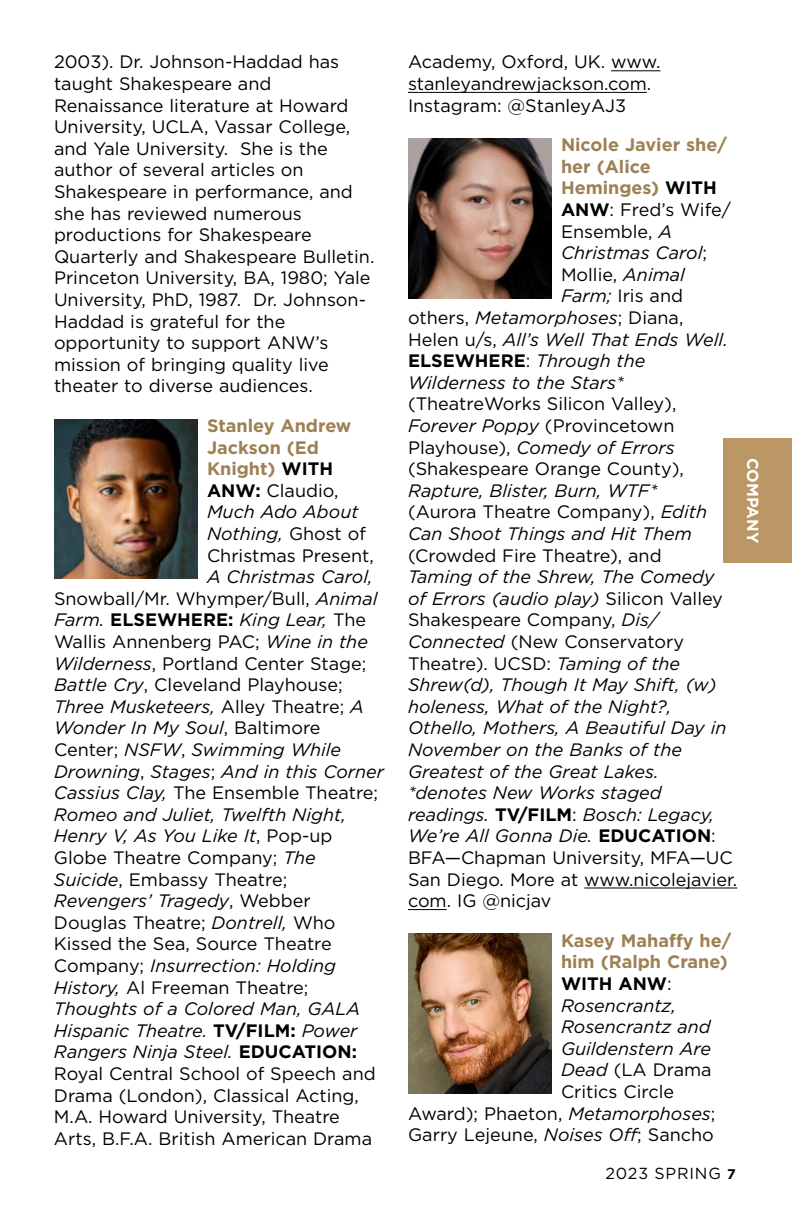
<style>
.page{position:relative;width:792px;height:1224px;background:#fff}
.page>*{position:absolute;margin:0;border:0;box-sizing:border-box;transform-origin:0 0}
.t1{font:18px/21.6px "Gotham";color:#000}
.t2{font:italic 18px/21.6px "Gotham";color:#000}
.t3{font:700 18px "Gotham";color:#9d8155}
.t4{font:700 18px "Gotham";color:#000}
.t5{font:16px "Gotham";letter-spacing:.05em;color:#000}
.t6{font:700 16px "Gotham";color:#fff}
.s1{font-weight:700;color:#9d8155}
.s2{font-weight:700}
.s3{font-style:italic}
.s4{color:#000}
.s5{font-style:normal}
.s6{font-weight:700;font-style:normal}
.s7{font-weight:400}
.s8{font-weight:700;font-size:14px}
</style>
<div class="page">
<img style="left:54px;top:419px;width:144px;height:160px">
<hr style="left:611px;top:70px;width:49px;height:1px;background:#000">
<hr style="left:408px;top:92px;width:239px;height:1px;background:#000">
<hr style="left:584px;top:888px;width:153px;height:1px;background:#000">
<hr style="left:408px;top:909px;width:39px;height:1px;background:#000">
<img style="left:408px;top:138px;width:144px;height:160px">
<img style="left:408px;top:934px;width:144px;height:160px">
<div style="left:724px;top:438px;width:68px;height:124px;background:#ba9764"></div>
<p class="t1" style="left:54px;top:51px;width:319px">2003). Dr. Johnson-Haddad has taught Shakespeare and<br>Renaissance literature at Howard<br>University, UCLA, Vassar College, and Yale University. She is the author of several articles on<br>Shakespeare in performance, and she has reviewed numerous productions for Shakespeare<br>Quarterly and Shakespeare Bulletin.<br>Princeton University, BA, 1980; Yale<br>University, PhD, 1987. Dr. Johnson-<br>Haddad is grateful for the opportunity to support ANW’s mission of bringing quality live theater to diverse audiences.</p>
<p class="t1" style="left:207px;top:414px;width:168px"><span class="s1">Stanley Andrew<br>Jackson (Ed<br>Knight)</span> <span class="s2">WITH<br>ANW:</span> Claudio,<br><span class="s3">Much Ado About<br>Nothing,</span> Ghost of<br>Christmas Present,</p>
<p class="t1" style="left:54px;top:566px;width:331px;text-indent:153px"><span class="s3">A Christmas Carol,<br></span>Snowball/Mr. Whymper/Bull, <span class="s3">Animal<br>Farm.</span> <span class="s2">ELSEWHERE:</span> <span class="s3">King Lear,</span> The<br>Wallis Annenberg PAC; <span class="s3">Wine in the<br>Wilderness</span>, Portland Center Stage;<br><span class="s3">Battle Cry</span>, Cleveland Playhouse;<br><span class="s3">Three Musketeers,</span> Alley Theatre; <span class="s3">A<br>Wonder In My Soul</span>, Baltimore<br>Center; <span class="s3">NSFW</span>, <span class="s3">Swimming While<br>Drowning</span>, <span class="s3">Stages</span>; <span class="s3">And in this Corner<br>Cassius Clay,</span> The Ensemble Theatre;<br><span class="s3">Romeo and Juliet, Twelfth Night,<br>Henry V, As You Like It</span>, Pop-up<br>Globe Theatre Company; <span class="s3">The<br>Suicide</span>, Embassy Theatre;<br><span class="s3">Revengers’ Tragedy</span>, Webber<br>Douglas Theatre; <span class="s3">Dontrell,</span> Who<br>Kissed the Sea, Source Theatre<br>Company; <span class="s3">Insurrection: Holding<br>History,</span> Al Freeman Theatre;<br><span class="s3">Thoughts of a Colored Man, GALA<br>Hispanic Theatre.</span> <span class="s2">TV/FILM:</span> <span class="s3">Power<br>Rangers Ninja Steel.</span> <span class="s2">EDUCATION:<br></span>Royal Central School of Speech and<br>Drama (London), Classical Acting,<br>M.A. Howard University, Theatre<br>Arts, B.F.A. British American Drama</p>
<p class="t1" style="left:408px;top:51px;width:251px">Academy, Oxford, UK. www. stanleyandrewjackson.com.<br>Instagram: @StanleyAJ3</p>
<p class="t3" style="left:561px;top:133px;width:168px">Nicole Javier she/</p>
<p class="t3" style="left:561px;top:154px;width:91px">her (Alice</p>
<p class="t3" style="left:561px;top:176px;width:157px">Heminges) <span class="s4">WITH</span></p>
<p class="t1" style="left:561px;top:198px;width:171px"><span class="s2">ANW</span>: Fred’s Wife/</p>
<p class="t1" style="left:561px;top:220px;width:113px">Ensemble, <span class="s3">A</span></p>
<p class="t2" style="left:561px;top:242px;width:148px">Christmas Carol<span class="s5">;</span></p>
<p class="t1" style="left:561px;top:263px;width:125px">Mollie, <span class="s3">Animal</span></p>
<p class="t1" style="left:561px;top:285px;width:124px"><span class="s3">Farm;</span> Iris and</p>
<p class="t1" style="left:408px;top:306px;width:277px">others, <span class="s3">Metamorphoses</span>; Diana,</p>
<p class="t2" style="left:408px;top:328px;width:321px"><span class="s5">Helen u/s,</span> All’s Well That Ends Well.</p>
<p class="t2" style="left:408px;top:350px;width:239px"><span class="s6">ELSEWHERE</span><span class="s5">:</span> Through the</p>
<p class="t2" style="left:408px;top:371px;width:217px">Wilderness to the Stars*</p>
<p class="t1" style="left:408px;top:393px;width:278px">(TheatreWorks Silicon Valley),<br><span class="s3">Forever Poppy</span> (Provincetown<br>Playhouse), <span class="s3">Comedy of Errors </span>(Shakespeare Orange County),</p>
<p class="t2" style="left:408px;top:479px;width:301px">Rapture, Blister, Burn, WTF* <span class="s5">(Aurora Theatre Company),</span> Edith<br>Can Shoot Things and Hit Them</p>
<p class="t1" style="left:408px;top:544px;width:255px">(Crowded Fire Theatre), and</p>
<p class="t2" style="left:408px;top:566px;width:328px">Taming of the Shrew, The Comedy of Errors (audio play) <span class="s5">Silicon Valley<br>Shakespeare Company,</span> Dis/<br>Connected <span class="s5">(New Conservatory<br>Theatre). UCSD:</span> Taming of the<br>Shrew(d), Though It May Shift, (w) holeness, What of the Night?,<br>Othello, Mothers, A Beautiful Day in<br>November on the Banks of the<br>Greatest of the Great Lakes. *denotes New Works staged readings. <span class="s6">TV/FILM</span><span class="s5">:</span> Bosch: Legacy,<br>We’re All Gonna Die. <span class="s6">EDUCATION</span><span class="s5">:<br>BFA—Chapman University, MFA—UC<br>San Diego. More at www.nicolejavier. com. IG @nicjav</span></p>
<p class="t3" style="left:561px;top:928px;width:172px">Kasey Mahaffy he/</p>
<p class="t3" style="left:561px;top:950px;width:168px">him (Ralph Crane)</p>
<p class="t4" style="left:561px;top:972px;width:112px">WITH ANW<span class="s7">:</span></p>
<p class="t2" style="left:561px;top:994px;width:117px">Rosencrantz,</p>
<p class="t2" style="left:561px;top:1016px;width:151px">Rosencrantz and</p>
<p class="t2" style="left:561px;top:1037px;width:152px">Guildenstern Are</p>
<p class="t1" style="left:561px;top:1059px;width:152px"><span class="s3">Dead</span> (LA Drama</p>
<p class="t1" style="left:561px;top:1080px;width:115px">Critics Circle</p>
<p class="t1" style="left:408px;top:1102px;width:309px">Award); Phaeton, <span class="s3">Metamorphoses</span>;</p>
<p class="t1" style="left:408px;top:1124px;width:307px">Garry Lejeune, <span class="s3">Noises Off</span>; Sancho</p>
<p class="t5" style="left:605px;top:1163px;width:132px">2023 SPRING <span class="s8">7</span></p>
<p class="t6" style="left:764px;top:458px;width:87px;rotate:90deg">COMPANY</p>
</div>
